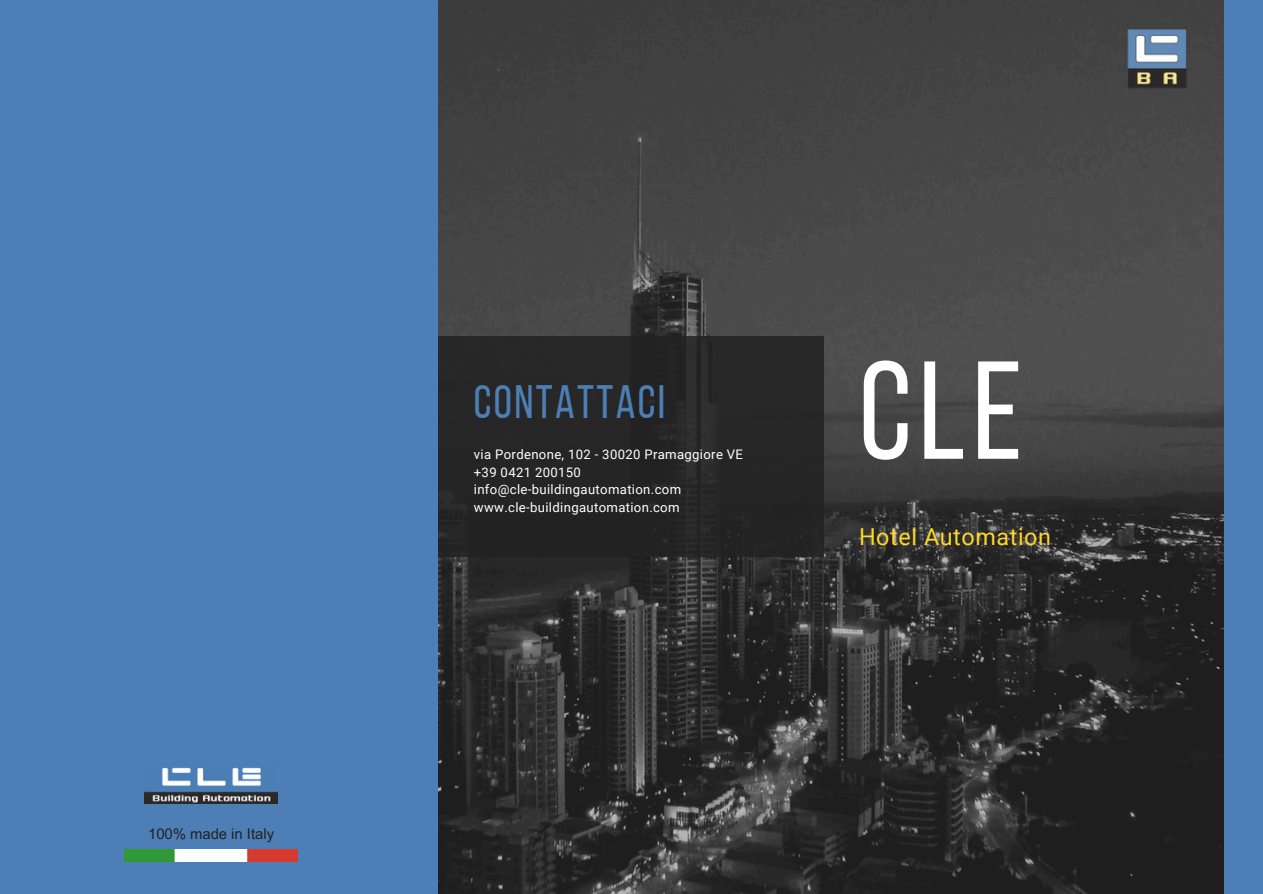
<style>
.page{position:relative;width:1263px;height:894px;background:#fff}
.page>*{position:absolute;margin:0;border:0;box-sizing:border-box;transform-origin:0 0}
.t1{font:138.9px "Bebas Neue";color:#fff}
.t2{font:46.65px "Bebas Neue";letter-spacing:.05em;color:#4d7eb5}
.t3{font:23.4px "Roboto";letter-spacing:.025em;color:#ffd728}
.t4{font:14.85px "Arial MT Pro";color:#222}
.t5{font:13.2px "Roboto";letter-spacing:.025em;color:#fff}
</style>
<div class="page">
<div style="left:0;top:0;width:1263px;height:893px;background:#4d7eb5"></div>
<img style="left:439px;top:0;width:784px;height:893px">
<div style="left:439px;top:336px;width:385px;height:220px;background:#222"></div>
<img style="left:144px;top:767px;width:134px;height:36px">
<img style="left:124px;top:849px;width:174px;height:11px">
<img style="left:1113px;top:13px;width:90px;height:89px">
<p class="t4" style="left:148px;top:828px;width:127px">100% made in Italy</p>
<p class="t2" style="left:474px;top:383px;width:193px">CONTATTACI</p>
<p class="t5" style="left:474px;top:447px;width:271px">via Pordenone, 102 - 30020 Pramaggiore VE</p>
<p class="t5" style="left:474px;top:464px;width:109px">+39 0421 200150</p>
<p class="t5" style="left:474px;top:482px;width:209px">info@cle-buildingautomation.com</p>
<h1 class="t5" style="left:474px;top:499px;width:207px">www.cle-buildingautomation.com</h1>
<p class="t1" style="left:859px;top:354px;width:165px">CLE</p>
<p class="t3" style="left:859px;top:523px;width:193px">Hotel Automation</p>
</div>
